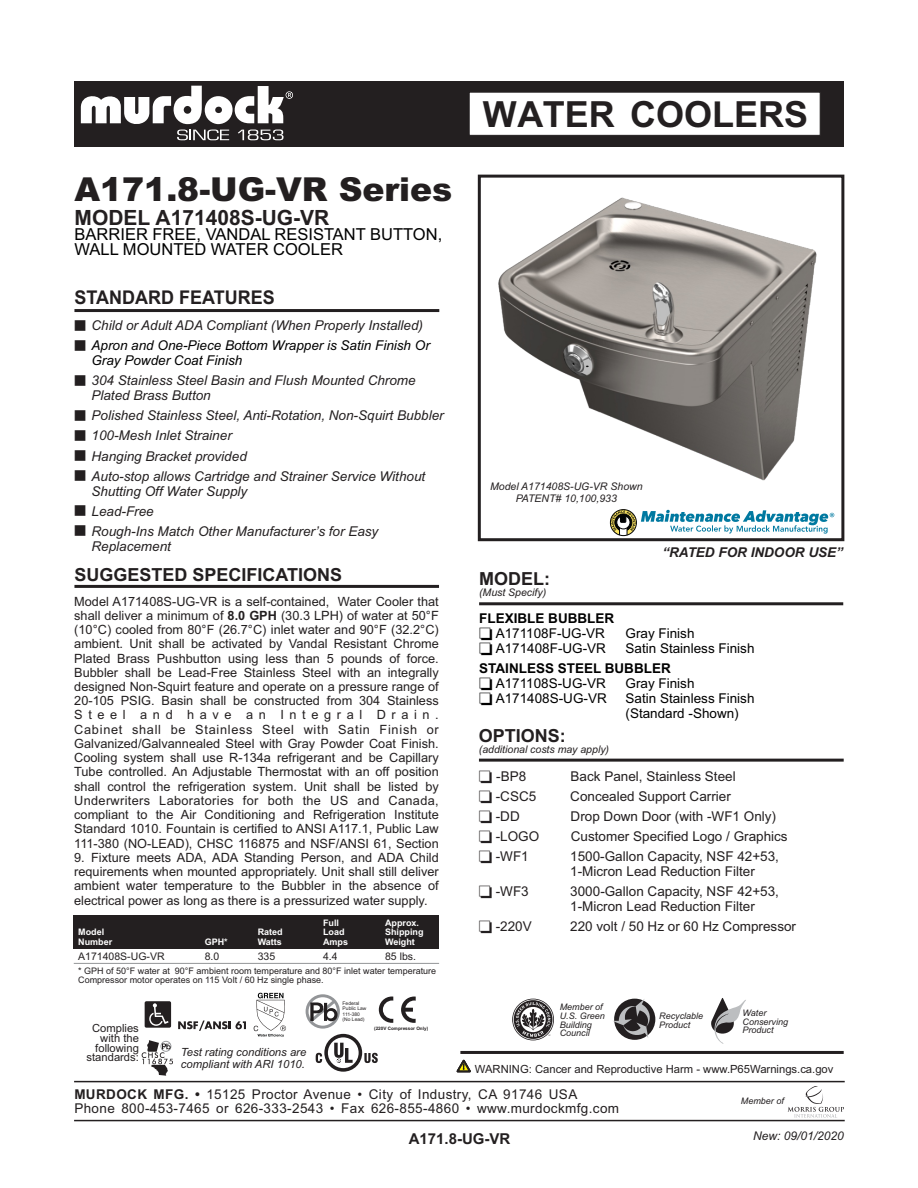
<style>
.page{position:relative;width:918px;height:1188px;background:#fff}
.page>*{position:absolute;margin:0;border:0;box-sizing:border-box;transform-origin:0 0}
.t1{font:700 36px "Arial";color:#231f20}
.t2{font:900 33px "Arial";color:#231f20}
.t3{font:700 21px "Arial";color:#231f20}
.t4{font:700 18.9px "Arial";color:#231f20;scale:.95 1}
.t5{font:700 18px "Arial";color:#231f20}
.t6{font:16.5px/14.7px "Arial";color:#000}
.t7{font:700 15px "Arial";color:#231f20}
.t8{font:italic 13.5px/15.1px "Arial";color:#231f20}
.t9{font:13.5px/15.1px "Arial";color:#231f20}
.t10{font:13.5px/15.1px "Arial";color:#000}
.t11{font:13.5px/13.8px "Arial";letter-spacing:.03em;color:#231f20}
.t12{font:italic 13.5px/15.1px "Arial";color:#000}
.t13{font:700 13.5px "Arial";color:#000}
.t14{font:italic 700 13.5px "Arial";color:#231f20}
.t15{font:12.75px/14.2px "Arial";color:#231f20;text-align:justify}
.t16{font:italic 12px "Arial";color:#231f20}
.t17{font:11.25px/9.8px "Arial";color:#231f20;text-align:right}
.t18{font:italic 11.25px/12.6px "Arial";color:#231f20}
.t19{font:italic 10.5px/11.7px "Arial";color:#231f20;text-align:center}
.t20{font:10.5px "Arial";color:#231f20}
.t21{font:9px/9.6px "Arial";color:#231f20}
.t22{font:italic 9px/8.6px "Arial";color:#231f20}
.t23{font:700 9px "Arial";color:#fff}
.t24{font:4.95px/5.1px "Arial";color:#231f20}
.t25{font:700 4.65px "Arial";color:#231f20}
.s1{color:#231f20}
.s2{font-weight:700}
</style>
<div class="page">
<div style="left:478px;top:175px;width:366px;height:366px;border:3px solid #231f20"></div>
<hr style="left:74px;top:585px;width:365px;height:3px;background:#231f20">
<hr style="left:74px;top:309px;width:365px;height:3px;background:#231f20">
<div style="left:74px;top:81px;width:770px;height:66px;background:#231f20"></div>
<hr style="left:74px;top:1120px;width:771px;height:1px;background:#231f20">
<hr style="left:74px;top:1081px;width:771px;height:1px;background:#231f20">
<svg style="left:788px;top:1086px;width:56px;height:32px"></svg>
<hr style="left:479px;top:759px;width:365px;height:3px;background:#231f20">
<hr style="left:479px;top:602px;width:364px;height:3px;background:#231f20">
<svg style="left:145px;top:1001px;width:26px;height:27px"></svg>
<svg style="left:254px;top:993px;width:32px;height:44px"></svg>
<svg style="left:142px;top:1040px;width:31px;height:36px"></svg>
<svg style="left:178px;top:1021px;width:68px;height:10px"></svg>
<svg style="left:401px;top:997px;width:15px;height:26px"></svg>
<svg style="left:306px;top:994px;width:87px;height:78px"></svg>
<svg style="left:469px;top:92px;width:352px;height:44px;background:#f4f4f4"></svg>
<div style="left:74px;top:915px;width:365px;height:34px;background:#231f20"></div>
<hr style="left:74px;top:963px;width:365px;height:1px;background:#939598">
<svg style="left:512px;top:999px;width:42px;height:41px"></svg>
<div style="left:614px;top:999px;width:41px;height:41px;background:#231f20;border-radius:50%"></div>
<svg style="left:613px;top:999px;width:38px;height:39px"></svg>
<svg style="left:711px;top:998px;width:35px;height:46px"></svg>
<div style="left:610px;top:509px;width:27px;height:27px;border:1px solid #020304;border-radius:50%"></div>
<svg style="left:611px;top:510px;width:223px;height:26px"></svg>
<svg style="left:81px;top:86px;width:212px;height:54px"></svg>
<hr style="left:460px;top:1051px;width:384px;height:3px;background:#231f20">
<svg style="left:457px;top:1059px;width:14px;height:13px"></svg>
<img style="left:479px;top:195px;width:338px;height:288px">
<h2 class="t2" style="left:75px;top:178px;width:379px">A171.8-UG-VR Series</h2>
<h3 class="t3" style="left:75px;top:209px;width:256px">MODEL A171408S-UG-VR</h3>
<p class="t6" style="left:75px;top:229px;width:369px">BARRIER FREE, VANDAL RESISTANT BUTTON,<br>WALL MOUNTED WATER COOLER</p>
<h3 class="t4" style="left:74px;top:290px;width:212px">STANDARD FEATURES</h3>
<p class="t8" style="left:75px;top:319px;width:350px">■ Child or Adult ADA Compliant (When Properly Installed)</p>
<p class="t12" style="left:91px;top:339px;width:340px;text-indent:-17px"><span class="s1">■</span> Apron and One-Piece Bottom Wrapper is Satin Finish Or<br>Gray Powder Coat Finish</p>
<p class="t8" style="left:91px;top:374px;width:326px;text-indent:-17px">■ 304 Stainless Steel Basin and Flush Mounted Chrome<br>Plated Brass Button</p>
<p class="t8" style="left:75px;top:409px;width:371px">■ Polished Stainless Steel, Anti-Rotation, Non-Squirt Bubbler</p>
<p class="t8" style="left:75px;top:429px;width:159px">■ 100-Mesh Inlet Strainer</p>
<p class="t8" style="left:91px;top:469px;width:335px;text-indent:-17px">■ Auto-stop allows Cartridge and Strainer Service Without<br>Shutting Off Water Supply</p>
<p class="t8" style="left:75px;top:449px;width:174px">■ Hanging Bracket provided</p>
<p class="t8" style="left:75px;top:505px;width:81px">■ Lead-Free</p>
<p class="t8" style="left:91px;top:525px;width:288px;text-indent:-17px">■ Rough-Ins Match Other Manufacturer’s for Easy<br>Replacement</p>
<h3 class="t5" style="left:74px;top:567px;width:269px">SUGGESTED SPECIFICATIONS</h3>
<p class="t15" style="left:74px;top:595px;width:366px">Model A171408S-UG-VR is a self-contained, Water Cooler that shall deliver a minimum of <span class="s2">8.0 GPH</span> (30.3 LPH) of water at 50°F (10°C) cooled from 80°F (26.7°C) inlet water and 90°F (32.2°C) ambient. Unit shall be activated by Vandal Resistant Chrome Plated Brass Pushbutton using less than 5 pounds of force.<br>Bubbler shall be Lead-Free Stainless Steel with an integrally designed Non-Squirt feature and operate on a pressure range of 20-105 PSIG. Basin shall be constructed from 304 Stainless Steel and have an Integral Drain.<br>Cabinet shall be Stainless Steel with Satin Finish or Galvanized/Galvannealed Steel with Gray Powder Coat Finish.<br>Cooling system shall use R-134a refrigerant and be Capillary Tube controlled. An Adjustable Thermostat with an off position shall control the refrigeration system. Unit shall be listed by Underwriters Laboratories for both the US and Canada, compliant to the Air Conditioning and Refrigeration Institute Standard 1010. Fountain is certified to ANSI A117.1, Public Law 111-380 (NO-LEAD), CHSC 116875 and NSF/ANSI 61, Section</p>
<p class="t15" style="left:74px;top:851px;width:366px">9. Fixture meets ADA, ADA Standing Person, and ADA Child requirements when mounted appropriately. Unit shall still deliver ambient water temperature to the Bubbler in the absence of electrical power as long as there is a pressurized water supply.</p>
<p class="t23" style="left:323px;top:919px;width:18px">Full</p>
<p class="t23" style="left:385px;top:919px;width:36px">Approx.</p>
<p class="t23" style="left:78px;top:929px;width:28px">Model</p>
<p class="t23" style="left:258px;top:929px;width:27px">Rated</p>
<p class="t23" style="left:323px;top:929px;width:23px">Load</p>
<p class="t23" style="left:385px;top:929px;width:40px">Shipping</p>
<p class="t23" style="left:78px;top:938px;width:36px">Number</p>
<p class="t23" style="left:205px;top:938px;width:25px">GPH*</p>
<p class="t23" style="left:258px;top:938px;width:26px">Watts</p>
<p class="t23" style="left:323px;top:938px;width:27px">Amps</p>
<p class="t23" style="left:385px;top:938px;width:31px">Weight</p>
<p class="t20" style="left:78px;top:952px;width:88px">A171408S-UG-VR</p>
<p class="t20" style="left:205px;top:952px;width:16px">8.0</p>
<p class="t20" style="left:258px;top:952px;width:19px">335</p>
<p class="t20" style="left:323px;top:952px;width:16px">4.4</p>
<p class="t20" style="left:385px;top:952px;width:32px">85 lbs.</p>
<p class="t21" style="left:78px;top:967px;width:359px">* GPH of 50°F water at 90°F ambient room temperature and 80°F inlet water temperature<br>Compressor motor operates on 115 Volt / 60 Hz single phase.</p>
<p class="t17" style="left:87px;top:1024px;width:54px">Complies with the following standards:</p>
<p class="t18" style="left:181px;top:1046px;width:127px">Test rating conditions are compliant with ARI 1010.</p>
<p class="t24" style="left:343px;top:1002px;width:25px">Federal<br>Public Law<br>111-380 (No Lead)</p>
<p class="t25" style="left:374px;top:1026px;width:56px">(220V Compressor Only)</p>
<h1 class="t1" style="left:483px;top:100px;width:327px">WATER COOLERS</h1>
<p class="t19" style="left:490px;top:481px;width:154px">Model A171408S-UG-VR Shown<br>PATENT# 10,100,933</p>
<h3 class="t5" style="left:479px;top:572px;width:72px">MODEL:</h3>
<p class="t19" style="left:479px;top:587px;width:69px">(Must Specify)</p>
<p class="t14" style="left:662px;top:547px;width:182px">“RATED FOR INDOOR USE”</p>
<p class="t13" style="left:479px;top:613px;width:136px">FLEXIBLE BUBBLER</p>
<p class="t10" style="left:479px;top:627px;width:127px">□ A171108F-UG-VR</p>
<p class="t10" style="left:626px;top:627px;width:71px">Gray Finish</p>
<p class="t10" style="left:479px;top:642px;width:128px">□ A171408F-UG-VR</p>
<p class="t10" style="left:626px;top:642px;width:131px">Satin Stainless Finish</p>
<p class="t13" style="left:479px;top:663px;width:193px">STAINLESS STEEL BUBBLER</p>
<p class="t10" style="left:479px;top:677px;width:128px">□ A171108S-UG-VR</p>
<p class="t10" style="left:626px;top:677px;width:71px">Gray Finish</p>
<p class="t10" style="left:479px;top:692px;width:129px">□ A171408S-UG-VR</p>
<p class="t10" style="left:626px;top:692px;width:131px">Satin Stainless Finish (Standard -Shown)</p>
<h3 class="t5" style="left:479px;top:729px;width:89px">OPTIONS:</h3>
<p class="t19" style="left:479px;top:745px;width:132px">(additional costs may apply)</p>
<p class="t9" style="left:479px;top:770px;width:49px">□ -BP8</p>
<p class="t9" style="left:571px;top:770px;width:167px">Back Panel, Stainless Steel</p>
<p class="t9" style="left:479px;top:790px;width:59px">□ -CSC5</p>
<p class="t9" style="left:570px;top:790px;width:162px">Concealed Support Carrier</p>
<p class="t9" style="left:479px;top:830px;width:62px">□ -LOGO</p>
<p class="t9" style="left:571px;top:830px;width:218px">Customer Specified Logo / Graphics</p>
<p class="t9" style="left:479px;top:850px;width:51px">□ -WF1</p>
<p class="t9" style="left:570px;top:850px;width:210px">1500-Gallon Capacity, NSF 42+53,<br>1-Micron Lead Reduction Filter</p>
<p class="t9" style="left:479px;top:810px;width:42px">□ -DD</p>
<p class="t9" style="left:571px;top:810px;width:207px">Drop Down Door (with -WF1 Only)</p>
<p class="t9" style="left:479px;top:885px;width:51px">□ -WF3</p>
<p class="t9" style="left:570px;top:885px;width:210px">3000-Gallon Capacity, NSF 42+53,<br>1-Micron Lead Reduction Filter</p>
<p class="t9" style="left:479px;top:920px;width:54px">□ -220V</p>
<p class="t9" style="left:570px;top:920px;width:227px">220 volt / 50 Hz or 60 Hz Compressor</p>
<p class="t22" style="left:560px;top:1004px;width:47px">Member of<br>U.S. Green<br>Building<br>Council</p>
<p class="t22" style="left:743px;top:1010px;width:47px">Water<br>Conserving<br>Product</p>
<p class="t22" style="left:659px;top:1012px;width:46px">Recyclable<br>Product</p>
<p class="t17" style="left:475px;top:1065px;width:360px">WARNING: Cancer and Reproductive Harm - www.P65Warnings.ca.gov</p>
<p class="t11" style="left:74px;top:1089px;width:546px"><span class="s2">MURDOCK MFG. •</span> 15125 Proctor Avenue • City of Industry, CA 91746 USA<br>Phone 800-453-7465 or 626-333-2543 • Fax 626-855-4860 • www.murdockmfg.com</p>
<p class="t22" style="left:741px;top:1098px;width:45px">Member of</p>
<p class="t7" style="left:409px;top:1133px;width:103px">A171.8-UG-VR</p>
<p class="t16" style="left:753px;top:1132px;width:92px">New: 09/01/2020</p>
</div>
